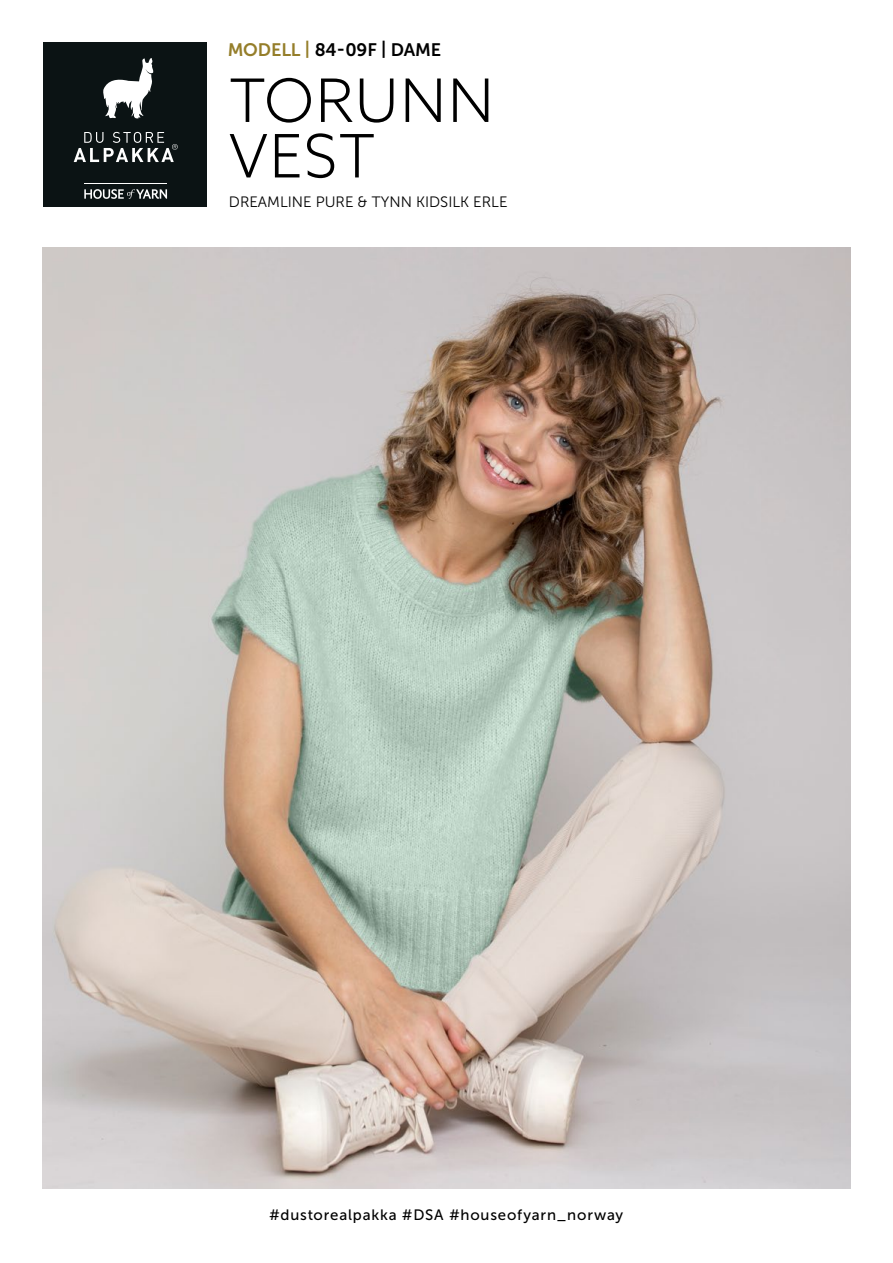
<style>
.page{position:relative;width:893px;height:1263px;background:#fff}
.page>*{position:absolute;margin:0;border:0;box-sizing:border-box;transform-origin:0 0}
.t1{font:300 60px "Azo Sans";letter-spacing:.025em;color:#000}
.t2{font:18px "Museo Sans 700";letter-spacing:-.005em;color:#000}
.t3{font:15px "Museo Sans 500";letter-spacing:.055em;color:#000}
.t4{font:15px "Museo Sans 300";color:#000}
.s1{color:#957e2a}
</style>
<div class="page">
<div style="left:43px;top:43px;width:164px;height:164px;background:#0b1314"></div>
<svg style="left:103px;top:58px;width:51px;height:61px"></svg>
<svg style="left:74px;top:132px;width:104px;height:30px"></svg>
<hr style="left:84px;top:183px;width:83px;height:1px;background:#fff">
<svg style="left:84px;top:189px;width:83px;height:10px"></svg>
<img style="left:43px;top:248px;width:807px;height:940px">
<p class="t2" style="left:228px;top:40px;width:215px"><span class="s1">MODELL |</span> 84-09F | DAME</p>
<p class="t1" style="left:229px;top:61px;width:266px">TORUNN</p>
<p class="t1" style="left:229px;top:117px;width:148px">VEST</p>
<p class="t4" style="left:229px;top:194px;width:280px">DREAMLINE PURE &amp; TYNN KIDSILK ERLE</p>
<p class="t3" style="left:269px;top:1207px;width:355px">#dustorealpakka #DSA #houseofyarn_norway</p>
</div>
